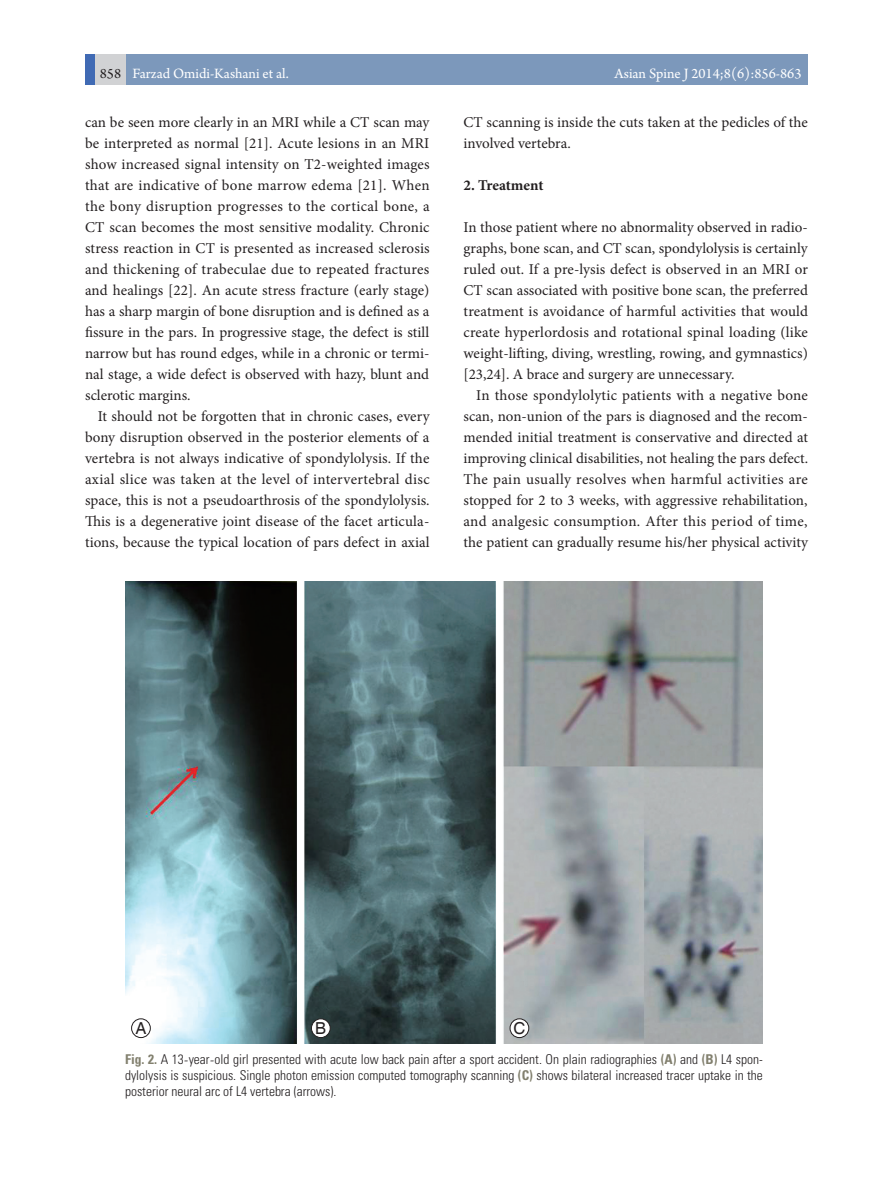
<style>
.page{position:relative;width:893px;height:1191px;background:#fff}
.page>*{position:absolute;margin:0;border:0;box-sizing:border-box;transform-origin:0 0}
.t1{font:16.5px "Helvetica";color:#231f20}
.본문_내용{font:15px/21px "Minion Pro";color:#231f20;text-align:justify}
.본문_내용_첫문단{font:15px/21px "Minion Pro";color:#231f20;text-align:justify}
.t2{font:15px "Arno Pro";color:#fff}
.본문_중제목{font:700 15px "Minion Pro";letter-spacing:-.005em;color:#231f20}
.표_그림설명{font:300 condensed 13.5px/16.2px "Univers LT Std";color:#231f20;text-align:justify}
.s1{color:#231f20}
.s2{font-weight:700;color:#82806e}
.s3{font-family:"Minion Pro";font-weight:400;font-stretch:normal}
</style>
<div class="page">
<div style="left:85px;top:54px;width:58px;height:30px;background:#d1d2d4"></div>
<div style="left:126px;top:54px;width:682px;height:30px;background:#7c98bb"></div>
<div style="left:85px;top:54px;width:10px;height:30px;background:#406ab4"></div>
<img style="left:125px;top:581px;width:638px;height:462px">
<div style="left:132px;top:1018px;width:18px;height:19px;background:#fff;border-radius:50%"></div>
<div style="left:131px;top:1018px;width:20px;height:19px;border:1px solid #231f20;border-radius:50%"></div>
<div style="left:311px;top:1018px;width:19px;height:19px;background:#fff;border-radius:50%"></div>
<div style="left:311px;top:1018px;width:19px;height:19px;border:1px solid #231f20;border-radius:50%"></div>
<div style="left:510px;top:1018px;width:19px;height:19px;background:#fff;border-radius:50%"></div>
<div style="left:510px;top:1018px;width:19px;height:19px;border:1px solid #231f20;border-radius:50%"></div>
<p class="t2" style="left:100px;top:65px;width:190px"><span class="s1">858</span> Farzad Omidi-Kashani et al.</p>
<p class="t2" style="left:614px;top:65px;width:189px">Asian Spine J 2014;8(6):856-863</p>
<p class="본문_내용" style="left:85px;top:112px;width:346px">can be seen more clearly in an MRI while a CT scan may be interpreted as normal [21]. Acute lesions in an MRI show increased signal intensity on T2-weighted images that are indicative of bone marrow edema [21]. When the bony disruption progresses to the cortical bone, a CT scan becomes the most sensitive modality. Chronic stress reaction in CT is presented as increased sclerosis and thickening of trabeculae due to repeated fractures and healings [22]. An acute stress fracture (early stage) has a sharp margin of bone disruption and is defined as a fissure in the pars. In progressive stage, the defect is still narrow but has round edges, while in a chronic or termi&shy;nal stage, a wide defect is observed with hazy, blunt and sclerotic margins.</p>
<p class="본문_내용" style="left:85px;top:406px;width:346px;text-indent:13px">It should not be forgotten that in chronic cases, every bony disruption observed in the posterior elements of a vertebra is not always indicative of spondylolysis. If the axial slice was taken at the level of intervertebral disc space, this is not a pseudoarthrosis of the spondylolysis.<br>This is a degenerative joint disease of the facet articula&shy;tions, because the typical location of pars defect in axial</p>
<p class="본문_내용" style="left:463px;top:112px;width:346px">CT scanning is inside the cuts taken at the pedicles of the involved vertebra.</p>
<p class="본문_중제목" style="left:463px;top:175px;width:81px">2. Treatment</p>
<p class="본문_내용_첫문단" style="left:463px;top:217px;width:346px">In those patient where no abnormality observed in radio&shy;graphs, bone scan, and CT scan, spondylolysis is certainly ruled out. If a pre-lysis defect is observed in an MRI or CT scan associated with positive bone scan, the preferred treatment is avoidance of harmful activities that would create hyperlordosis and rotational spinal loading (like weight-lifting, diving, wrestling, rowing, and gymnastics) [23,24]. A brace and surgery are unnecessary.</p>
<p class="본문_내용" style="left:463px;top:385px;width:346px;text-indent:13px">In those spondylolytic patients with a negative bone scan, non-union of the pars is diagnosed and the recom&shy;mended initial treatment is conservative and directed at improving clinical disabilities, not healing the pars defect.<br>The pain usually resolves when harmful activities are stopped for 2 to 3 weeks, with aggressive rehabilitation, and analgesic consumption. After this period of time, the patient can gradually resume his/her physical activity</p>
<p class="t1" style="left:135px;top:1018px;width:13px">A</p>
<p class="t1" style="left:315px;top:1018px;width:13px">B</p>
<p class="t1" style="left:513px;top:1018px;width:13px">C</p>
<p class="표_그림설명" style="left:125px;top:1051px;width:639px"><span class="s2">Fig. 2.</span> A 13<span class="s3">-</span>year<span class="s3">-</span>old girl presented with acute low back pain after a sport accident. On plain radiographies <span class="s2">(A)</span> and <span class="s2">(B)</span> L4 spon&shy;dylolysis is suspicious. Single photon emission computed tomography scanning <span class="s2">(C)</span> shows bilateral increased tracer uptake in the posterior neural arc of L4 vertebra (arrows).</p>
</div>
